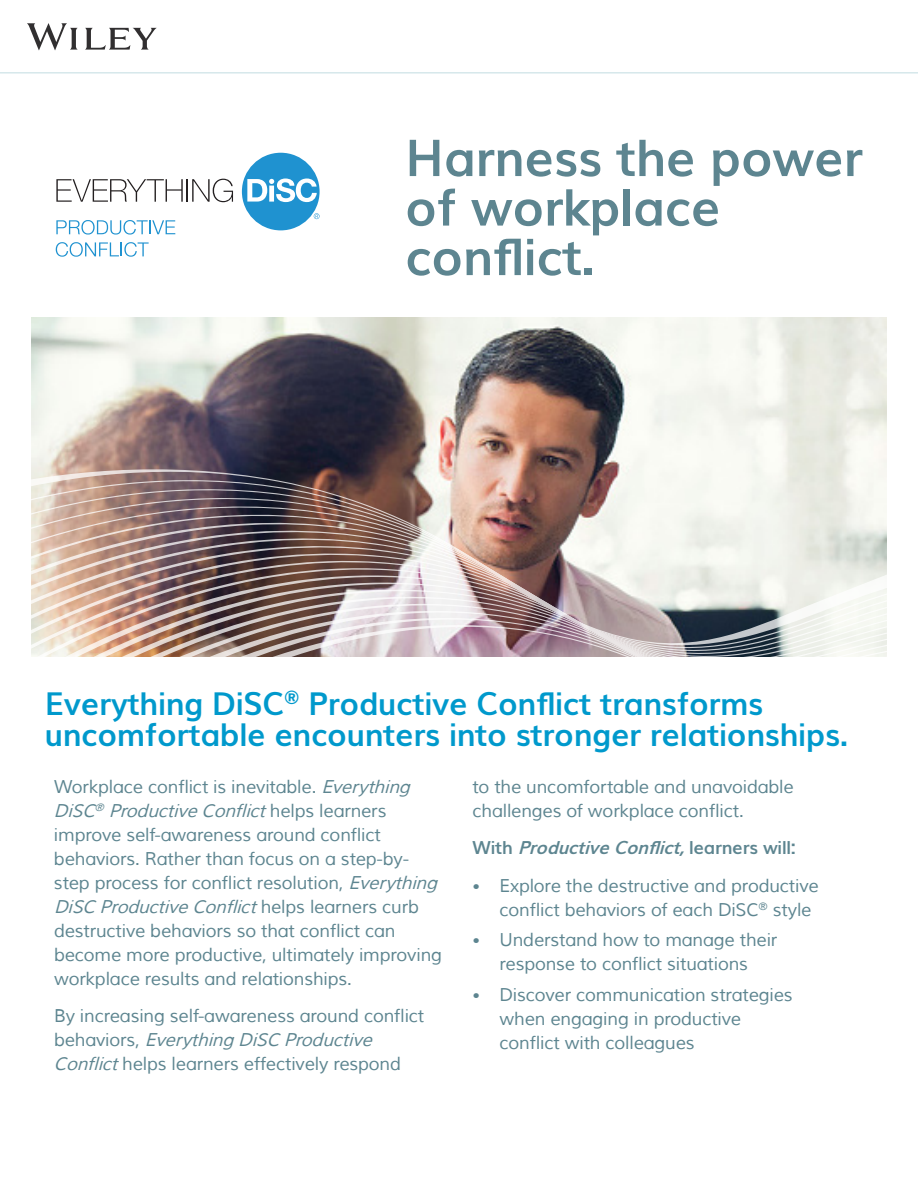
<style>
.page{position:relative;width:918px;height:1188px;background:#fff}
.page>*{position:absolute;margin:0;border:0;box-sizing:border-box;transform-origin:0 0}
.t1{font:700 51px/49.5px "Muli";letter-spacing:-.01em;color:#5d8590}
.t2{font:700 31.5px/31.5px "Muli";letter-spacing:-.01em;color:#09c}
.t3{font:18px/24px "Muli";letter-spacing:-.01em;color:#5d8590}
.t4{font:italic 700 18px "Muli";color:#5d8590}
.s1{font-style:italic}
.s2{font-style:normal}
.s3{font-size:15.75px}
</style>
<div class="page">
<svg style="left:27px;top:23px;width:130px;height:27px"></svg>
<hr style="left:0;top:72px;width:918px;height:2px;background:#d6e8eb">
<svg style="left:56px;top:179px;width:177px;height:23px"></svg>
<svg style="left:242px;top:153px;width:78px;height:77px"></svg>
<svg style="left:56px;top:220px;width:119px;height:15px"></svg>
<svg style="left:56px;top:242px;width:93px;height:15px"></svg>
<img style="left:31px;top:318px;width:856px;height:121px">
<svg style="left:31px;top:439px;width:856px;height:6px"></svg>
<img style="left:31px;top:445px;width:856px;height:8px">
<svg style="left:31px;top:453px;width:856px;height:7px"></svg>
<svg style="left:31px;top:460px;width:856px;height:11px"></svg>
<img style="left:31px;top:471px;width:856px;height:7px">
<img style="left:31px;top:478px;width:856px;height:28px">
<img style="left:31px;top:506px;width:856px;height:7px">
<img style="left:31px;top:513px;width:856px;height:7px">
<img style="left:31px;top:520px;width:856px;height:7px">
<img style="left:31px;top:527px;width:856px;height:7px">
<img style="left:31px;top:534px;width:856px;height:6px">
<img style="left:31px;top:540px;width:856px;height:7px">
<svg style="left:31px;top:547px;width:856px;height:6px"></svg>
<img style="left:31px;top:553px;width:856px;height:7px">
<svg style="left:31px;top:560px;width:856px;height:6px"></svg>
<svg style="left:31px;top:566px;width:856px;height:7px"></svg>
<svg style="left:31px;top:573px;width:856px;height:6px"></svg>
<img style="left:31px;top:579px;width:844px;height:7px">
<svg style="left:31px;top:586px;width:856px;height:6px"></svg>
<svg style="left:31px;top:592px;width:856px;height:6px"></svg>
<img style="left:31px;top:598px;width:856px;height:59px">
<h1 class="t1" style="left:405px;top:130px;width:459px">Harness the power of workplace conflict.</h1>
<h2 class="t2" style="left:45px;top:686px;width:805px">Everything DiSC<sup>®</sup> Productive Conflict transforms uncomfortable encounters into stronger relationships.</h2>
<p class="t3" style="left:54px;top:775px;width:391px">Workplace conflict is inevitable. <span class="s1">Everything DiSC</span><sup>®</sup> <span class="s1">ProductiveConflict</span>h e l p s l e a r n e r s improve self-awareness around conflict behaviors. Rather than focus on a step-by&shy;step process for conflict resolution, <span class="s1">Everything DiSC ProductiveConflict</span>h e l p s l e a r n e r s c u r b destructive behaviors so that conflict can become more productive, ultimately improving workplace results and relationships.</p>
<p class="t3" style="left:54px;top:1004px;width:372px">By increasing self-awareness around conflict b e h a v i o r s , <span class="s1">EverythingDiSC Productive<br>Conflict</span>helps learners effectively respond</p>
<p class="t3" style="left:472px;top:775px;width:323px">to the uncomfortable and unavoidable challenges of workplace conflict.</p>
<p class="t4" style="left:472px;top:833px;width:325px"><span class="s2">W i t h</span> ProductiveConflict,<span class="s2">l e a r n e r s w i l l :</span></p>
<p class="t3" style="left:500px;top:874px;width:321px;text-indent:-27px"><span class="s3">•</span> Explore the destructive and productive conflict behaviors of each DiSC<sup>®</sup> style</p>
<p class="t3" style="left:472px;top:928px;width:306px;text-align:center"><span class="s3">•</span> Understand how to manage their response to conflict situations</p>
<p class="t3" style="left:500px;top:983px;width:295px;text-indent:-27px"><span class="s3">•</span> Discover communication strategies when engaging in productive conflict with colleagues</p>
</div>
